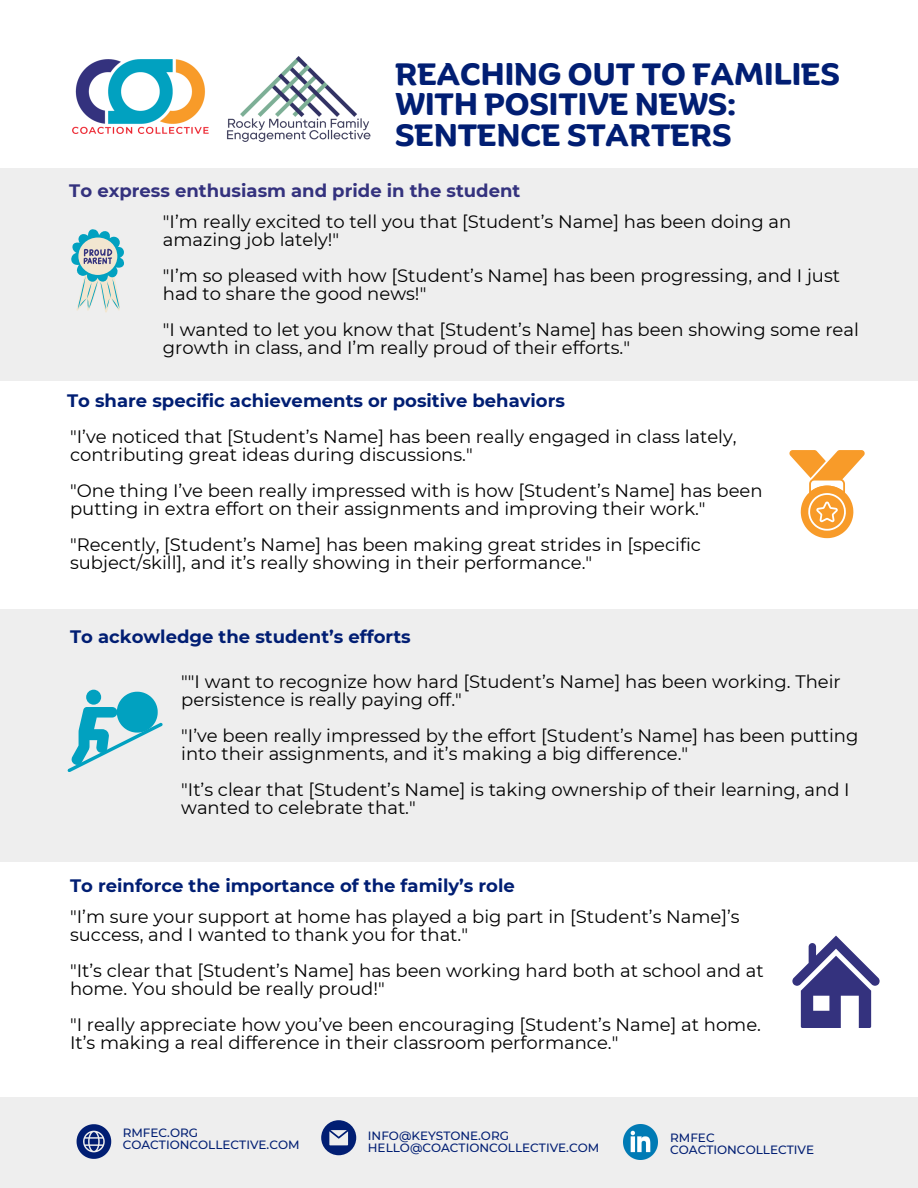
<style>
.page{position:relative;width:918px;height:1188px;background:#fff}
.page>*{position:absolute;margin:0;border:0;box-sizing:border-box;transform-origin:0 0}
.t1{font:700 30px/30.3px "Binate Display";color:#011e73}
.t2{font:18px/18px "Montserrat";color:#000}
.t3{font:700 18px "Montserrat";color:#011e73}
.t4{font:700 18px "Montserrat";color:#34327e}
.t5{font:500 12px/12px "Montserrat";color:#011e73}
</style>
<div class="page">
<div style="left:0;top:1097px;width:918px;height:91px;background:#eee"></div>
<svg style="left:321px;top:1120px;width:35px;height:35px"></svg>
<svg style="left:77px;top:1124px;width:34px;height:35px"></svg>
<img style="left:72px;top:60px;width:137px;height:74px">
<div style="left:0;top:169px;width:918px;height:212px;background:#eee"></div>
<div style="left:0;top:609px;width:918px;height:252px;background:#eee"></div>
<svg style="left:71px;top:229px;width:53px;height:83px"></svg>
<svg style="left:789px;top:450px;width:76px;height:88px"></svg>
<div style="left:86px;top:690px;width:15px;height:15px;background:#01a1c0;border-radius:50%"></div>
<svg style="left:67px;top:692px;width:96px;height:80px"></svg>
<svg style="left:792px;top:936px;width:88px;height:92px"></svg>
<img style="left:623px;top:1124px;width:35px;height:35px">
<img style="left:227px;top:56px;width:144px;height:86px">
<h3 class="t1" style="left:395px;top:55px;width:446px">REACHING OUT TO FAMILIES<br>WITH POSITIVE NEWS:<br>SENTENCE STARTERS</h3>
<h3 class="t4" style="left:69px;top:180px;width:452px">To express enthusiasm and pride in the student</h3>
<h3 class="t2" style="left:163px;top:213px;width:630px">"I’m really excited to tell you that [Student’s Name] has been doing an amazing job lately!"</h3>
<p class="t2" style="left:163px;top:267px;width:679px">"I’m so pleased with how [Student’s Name] has been progressing, and I just had to share the good news!"</p>
<h2 class="t2" style="left:163px;top:321px;width:697px">"I wanted to let you know that [Student’s Name] has been showing some real growth in class, and I’m really proud of their efforts."</h2>
<h3 class="t3" style="left:67px;top:389px;width:499px">To share specific achievements or positive behaviors</h3>
<p class="t2" style="left:70px;top:428px;width:668px">"I’ve noticed that [Student’s Name] has been really engaged in class lately, contributing great ideas during discussions."</p>
<h2 class="t2" style="left:70px;top:482px;width:694px">"One thing I’ve been really impressed with is how [Student’s Name] has been putting in extra effort on their assignments and improving their work."</h2>
<p class="t2" style="left:70px;top:536px;width:633px">"Recently, [Student’s Name] has been making great strides in [specific subject/skill], and it’s really showing in their performance."</p>
<p class="t3" style="left:70px;top:626px;width:342px">To ackowledge the student’s efforts</p>
<p class="t2" style="left:181px;top:672px;width:661px">""I want to recognize how hard [Student’s Name] has been working. Their persistence is really paying off."</p>
<h2 class="t2" style="left:181px;top:726px;width:679px">"I’ve been really impressed by the effort [Student’s Name] has been putting into their assignments, and it’s making a big difference."</h2>
<p class="t2" style="left:181px;top:780px;width:670px">"It’s clear that [Student’s Name] is taking ownership of their learning, and I wanted to celebrate that."</p>
<h3 class="t3" style="left:70px;top:875px;width:446px">To reinforce the importance of the family’s role</h3>
<h3 class="t2" style="left:70px;top:908px;width:671px">"I’m sure your support at home has played a big part in [Student’s Name]’s success, and I wanted to thank you for that."</h3>
<p class="t2" style="left:70px;top:962px;width:695px">"It’s clear that [Student’s Name] has been working hard both at school and at home. You should be really proud!"</p>
<h2 class="t2" style="left:70px;top:1016px;width:693px">"I really appreciate how you’ve been encouraging [Student’s Name] at home.<br>It’s making a real difference in their classroom performance."</h2>
<h3 class="t5" style="left:123px;top:1127px;width:178px">RMFEC.ORG<br>COACTIONCOLLECTIVE.COM</h3>
<h1 class="t5" style="left:368px;top:1130px;width:233px">INFO@KEYSTONE.ORG<br>HELLO@COACTIONCOLLECTIVE.COM</h1>
<p class="t5" style="left:670px;top:1132px;width:145px">RMFEC<br>COACTIONCOLLECTIVE</p>
</div>
